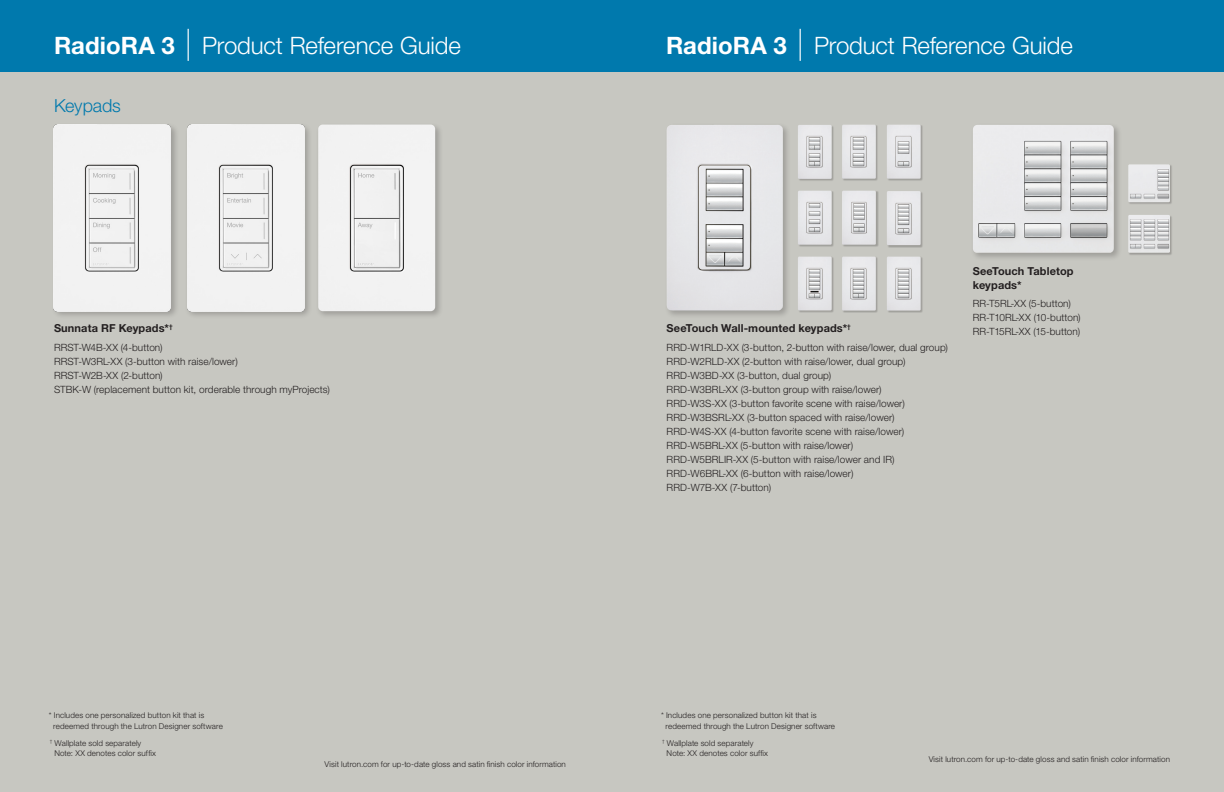
<style>
.page{position:relative;width:1224px;height:792px;background:#fff}
.page>*{position:absolute;margin:0;border:0;box-sizing:border-box;transform-origin:0 0}
.t1{font:300 24px "Helvetica Neue LT Std";letter-spacing:-.005em;color:#fff}
.Subhead{font:300 18px "Helvetica Neue LT Std";letter-spacing:-.01em;color:#0079ad}
.Paragraph_Header{font:700 11px/14px "Helvetica Neue LT Std";letter-spacing:.01em;color:#231f20}
.Text{font:300 10px "Helvetica Neue LT Std";letter-spacing:.005em;color:#231f20}
.Text-2{font:300 8px/11px "Helvetica Neue LT Std";letter-spacing:.015em;color:#231f20}
.s1{font-weight:700}
.s2{font-weight:100;font-size:32px}
</style>
<div class="page">
<div style="left:0;top:63px;width:1224px;height:729px;background:#c7c7c1"></div>
<div style="left:612px;top:0;width:612px;height:72px;background:#0079ad"></div>
<div style="left:0;top:0;width:612px;height:72px;background:#0079ad"></div>
<div style="left:887px;top:191px;width:36px;height:57px;background:#a3a29e"></div>
<img style="left:887px;top:191px;width:34px;height:54px">
<div style="left:798px;top:257px;width:36px;height:56px;background:#a3a29e"></div>
<img style="left:798px;top:257px;width:34px;height:54px">
<div style="left:842px;top:125px;width:36px;height:56px;background:#a3a29e"></div>
<img style="left:842px;top:125px;width:34px;height:54px">
<div style="left:887px;top:125px;width:36px;height:56px;background:#a3a29e"></div>
<img style="left:887px;top:125px;width:34px;height:54px">
<div style="left:842px;top:257px;width:36px;height:56px;background:#a3a29e"></div>
<img style="left:842px;top:257px;width:34px;height:54px">
<div style="left:887px;top:257px;width:36px;height:56px;background:#a3a29e"></div>
<img style="left:887px;top:257px;width:34px;height:54px">
<div style="left:798px;top:125px;width:36px;height:56px;background:#a4a49f"></div>
<img style="left:798px;top:125px;width:34px;height:54px">
<div style="left:664px;top:122px;width:127px;height:197px;background:#231f20;opacity:.25"></div>
<img style="left:667px;top:125px;width:116px;height:186px">
<div style="left:798px;top:191px;width:36px;height:56px;background:#a4a49f"></div>
<img style="left:798px;top:191px;width:34px;height:54px">
<div style="left:842px;top:191px;width:37px;height:56px;background:#a2a29d"></div>
<img style="left:842px;top:191px;width:34px;height:54px">
<div style="left:970px;top:122px;width:152px;height:139px;background:#231f20;opacity:.25"></div>
<img style="left:973px;top:125px;width:141px;height:128px">
<div style="left:1128px;top:165px;width:45px;height:40px;background:#231f20;opacity:.25"></div>
<img style="left:1128px;top:164px;width:42px;height:38px">
<div style="left:1128px;top:215px;width:45px;height:40px;background:#231f20;opacity:.25"></div>
<img style="left:1128px;top:215px;width:42px;height:38px">
<div style="left:185px;top:122px;width:127px;height:198px;background:#231f20;opacity:.25"></div>
<img style="left:187px;top:125px;width:117px;height:186px">
<div style="left:51px;top:122px;width:128px;height:198px;background:#231f20;opacity:.25"></div>
<img style="left:54px;top:125px;width:117px;height:186px">
<div style="left:316px;top:122px;width:127px;height:198px;background:#231f20;opacity:.25"></div>
<img style="left:318px;top:125px;width:117px;height:186px">
<h1 class="t1" style="left:54px;top:31px;width:408px"><span class="s1">RadioRA 3</span> <span class="s2">|</span> Product Reference Guide</h1>
<h1 class="t1" style="left:666px;top:31px;width:408px"><span class="s1">RadioRA 3</span> <span class="s2">|</span> Product Reference Guide</h1>
<p class="Subhead" style="left:54px;top:94px;width:68px">Keypads</p>
<p class="Paragraph_Header" style="left:54px;top:321px;width:120px">Sunnata RF Keypads*<sup>†</sup></p>
<p class="Text" style="left:54px;top:341px;width:110px">RRST-W4B-XX (4-button)</p>
<p class="Text" style="left:54px;top:355px;width:185px">RRST-W3RL-XX (3-button with raise/lower)</p>
<p class="Text" style="left:54px;top:369px;width:110px">RRST-W2B-XX (2-button)</p>
<p class="Text" style="left:54px;top:383px;width:277px">STBK-W (replacement button kit, orderable through myProjects)</p>
<p class="Paragraph_Header" style="left:667px;top:321px;width:186px">SeeTouch Wall-mounted keypads*<sup>†</sup></p>
<p class="Text" style="left:667px;top:341px;width:283px">RRD-W1RLD-XX (3-button, 2-button with raise/lower, dual group)</p>
<p class="Text" style="left:667px;top:355px;width:240px">RRD-W2RLD-XX (2-button with raise/lower, dual group)</p>
<p class="Text" style="left:667px;top:369px;width:166px">RRD-W3BD-XX (3-button, dual group)</p>
<p class="Text" style="left:667px;top:383px;width:216px">RRD-W3BRL-XX (3-button group with raise/lower)</p>
<p class="Text" style="left:667px;top:397px;width:240px">RRD-W3S-XX (3-button favorite scene with raise/lower)</p>
<p class="Text" style="left:667px;top:411px;width:229px">RRD-W3BSRL-XX (3-button spaced with raise/lower)</p>
<p class="Text" style="left:667px;top:425px;width:239px">RRD-W4S-XX (4-button favorite scene with raise/lower)</p>
<p class="Text" style="left:667px;top:439px;width:188px">RRD-W5BRL-XX (5-button with raise/lower)</p>
<p class="Text" style="left:667px;top:453px;width:229px">RRD-W5BRLIR-XX (5-button with raise/lower and IR)</p>
<p class="Text" style="left:667px;top:467px;width:188px">RRD-W6BRL-XX (6-button with raise/lower)</p>
<p class="Text" style="left:667px;top:481px;width:106px">RRD-W7B-XX (7-button)</p>
<p class="Paragraph_Header" style="left:973px;top:263px;width:102px">SeeTouch Tabletop keypads*</p>
<p class="Text" style="left:973px;top:297px;width:100px">RR-T5RL-XX (5-button)</p>
<p class="Text" style="left:973px;top:311px;width:109px">RR-T10RL-XX (10-button)</p>
<p class="Text" style="left:973px;top:325px;width:109px">RR-T15RL-XX (15-button)</p>
<p class="Text-2" style="left:53px;top:709px;width:171px;text-indent:-4px">* Includes one personalized button kit that is redeemed through the Lutron Designer software</p>
<p class="Text-2" style="left:54px;top:747px;width:103px">Note: XX denotes color suffix</p>
<p class="Text-2" style="left:50px;top:737px;width:93px"><sup>†</sup> Wallplate sold separately</p>
<p class="Text-2" style="left:325px;top:758px;width:243px">Visit lutron.com for up-to-date gloss and satin finish color information</p>
<p class="Text-2" style="left:666px;top:709px;width:171px;text-indent:-4px">* Includes one personalized button kit that is redeemed through the Lutron Designer software</p>
<p class="Text-2" style="left:667px;top:747px;width:103px">Note: XX denotes color suffix</p>
<p class="Text-2" style="left:662px;top:737px;width:93px"><sup>†</sup> Wallplate sold separately</p>
<p class="Text-2" style="left:929px;top:753px;width:243px">Visit lutron.com for up-to-date gloss and satin finish color information</p>
</div>
